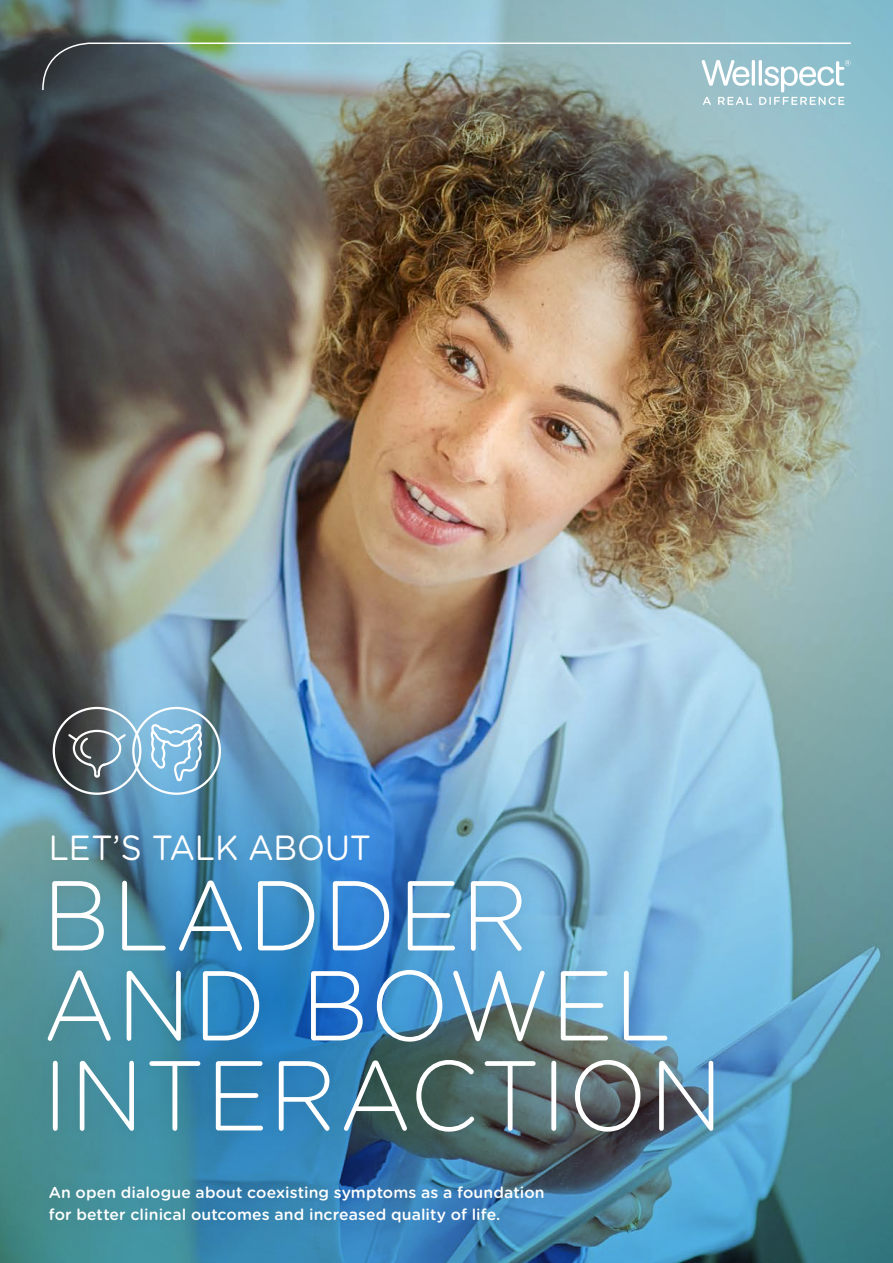
<style>
.page{position:relative;width:893px;height:1263px;background:#fff}
.page>*{position:absolute;margin:0;border:0;box-sizing:border-box;transform-origin:0 0}
.t1{font:300 99px "Gotham Rounded";letter-spacing:.015em;color:#fff;scale:.94 1}
.t2{font:34.95px "Gotham Rounded";letter-spacing:-.005em;color:#fff;scale:.94 1}
.t3{font:500 15.75px/22.5px "Gotham Rounded";letter-spacing:.005em;color:#fff}
</style>
<div class="page">
<img style="left:0;top:0;width:893px;height:1263px">
<img style="left:0;top:667px;width:603px;height:596px">
<div style="left:53px;top:707px;width:88px;height:88px;border:2px solid #fff;border-radius:50%"></div>
<svg style="left:66px;top:729px;width:62px;height:50px;background:#657780"></svg>
<div style="left:132px;top:707px;width:89px;height:88px;border:2px solid #fff;border-radius:50%"></div>
<svg style="left:149px;top:721px;width:54px;height:62px;background:#90c1df"></svg>
<svg style="left:41px;top:42px;width:811px;height:63px;background:#88a1a5"></svg>
<div style="left:34px;top:822px;width:693px;height:414px;background:#1d1d1b;opacity:.08"></div>
<p class="t2" style="left:49px;top:824px;width:344px">LET’S TALK ABOUT</p>
<p class="t1" style="left:43px;top:849px;width:518px">BLADDER</p>
<p class="t1" style="left:43px;top:939px;width:671px">AND BOWEL</p>
<p class="t1" style="left:43px;top:1029px;width:725px">INTERACTION</p>
<p class="t3" style="left:49px;top:1180px;width:497px">An open dialogue about coexisting symptoms as a foundation for better clinical outcomes and increased quality of life.</p>
</div>
